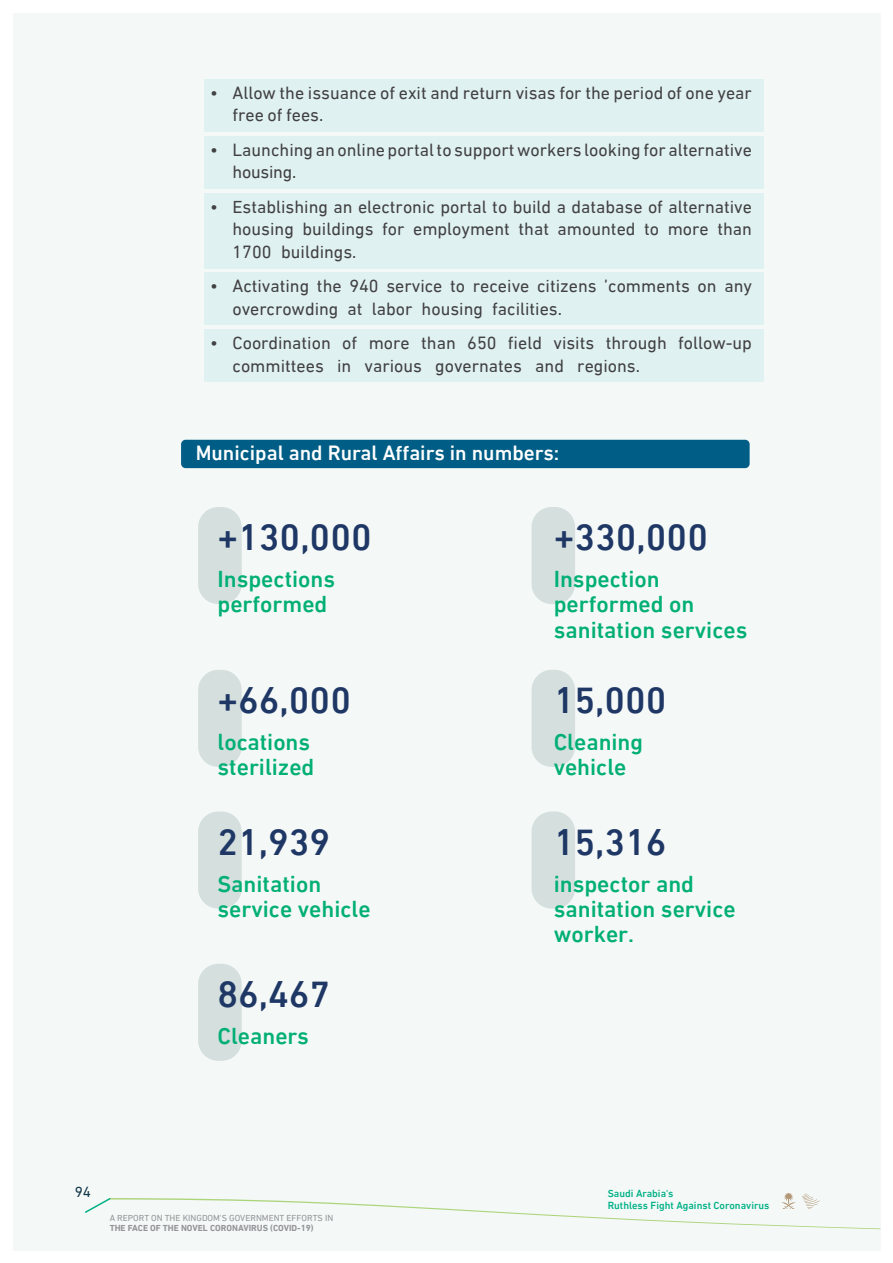
<style>
.page{position:relative;width:893px;height:1263px;background:#fff}
.page>*{position:absolute;margin:0;border:0;box-sizing:border-box;transform-origin:0 0}
.t1{font:500 37.8px "DIN Next LT Arabic";color:#1e3765}
.t2{font:500 23.55px/25.2px "DIN Next LT Arabic";color:#00af74}
.t3{font:500 21px "DIN Next LT Arabic";color:#fff}
.t4{font:18px/22.5px "DIN Next LT Arabic";color:#414042}
.t5{font:15px "DIN Next LT Arabic";color:#133649}
.t6{font:500 10.5px/12px "DIN Next LT Arabic";color:#00b186}
.t7{font:9px "DIN Next LT Arabic";color:#939598}
.t8{font:700 9px "DIN Next LT Arabic";color:#939598}
</style>
<div class="page">
<div style="left:13px;top:13px;width:867px;height:1237px;background:#f4f8f7"></div>
<svg style="left:85px;top:1193px;width:796px;height:36px"></svg>
<div style="left:204px;top:79px;width:560px;height:53px;background:#e0f1f2"></div>
<div style="left:204px;top:136px;width:560px;height:53px;background:#e0f1f2"></div>
<div style="left:204px;top:193px;width:560px;height:75px;background:#e0f1f2"></div>
<div style="left:204px;top:273px;width:560px;height:52px;background:#e0f1f2"></div>
<div style="left:204px;top:330px;width:560px;height:52px;background:#e0f1f2"></div>
<div style="left:181px;top:440px;width:569px;height:28px;background:#005e86;border-radius:4px"></div>
<div style="left:198px;top:507px;width:44px;height:97px;background:#d4dfde;border-radius:20px"></div>
<div style="left:198px;top:670px;width:44px;height:97px;background:#d4dfde;border-radius:20px"></div>
<div style="left:198px;top:811px;width:44px;height:97px;background:#d4dfde;border-radius:20px"></div>
<div style="left:198px;top:964px;width:44px;height:97px;background:#d4dfde;border-radius:20px"></div>
<div style="left:532px;top:507px;width:43px;height:97px;background:#d4dfde;border-radius:20px"></div>
<div style="left:532px;top:670px;width:43px;height:97px;background:#d4dfde;border-radius:20px"></div>
<div style="left:532px;top:811px;width:43px;height:97px;background:#d4dfde;border-radius:20px"></div>
<p class="t4" style="left:232px;top:81px;width:521px;text-indent:-22px">• Allow the issuance of exit and return visas for the period of one year free of fees.</p>
<p class="t4" style="left:232px;top:138px;width:521px;text-indent:-22px">• Launching an online portal to support workers looking for alternative housing.</p>
<p class="t4" style="left:232px;top:195px;width:521px;text-align:justify;text-indent:-22px">• Establishing an electronic portal to build a database of alternative housing buildings for employment that amounted to more than 1700 buildings.</p>
<p class="t4" style="left:232px;top:275px;width:521px;text-indent:-22px">• Activating the 940 service to receive citizens ’comments on any overcrowding at labor housing facilities.</p>
<p class="t4" style="left:232px;top:332px;width:521px;text-indent:-22px">• Coordination of more than 650 field visits through follow-up committees in various governates and regions.</p>
<p class="t3" style="left:196px;top:440px;width:365px">Municipal and Rural Affairs in numbers:</p>
<h1 class="t1" style="left:218px;top:515px;width:156px">+130,000</h1>
<h1 class="t1" style="left:554px;top:515px;width:156px">+330,000</h1>
<h2 class="t2" style="left:218px;top:567px;width:119px">Inspections performed</h2>
<h2 class="t2" style="left:554px;top:566px;width:195px">Inspection performed on sanitation services</h2>
<h1 class="t1" style="left:218px;top:678px;width:135px">+66,000</h1>
<h1 class="t1" style="left:554px;top:678px;width:114px">15,000</h1>
<h2 class="t2" style="left:218px;top:729px;width:98px">locations sterilized</h2>
<h2 class="t2" style="left:554px;top:729px;width:91px">Cleaning vehicle</h2>
<h1 class="t1" style="left:218px;top:819px;width:114px">21,939</h1>
<h1 class="t1" style="left:554px;top:819px;width:114px">15,316</h1>
<h2 class="t2" style="left:218px;top:871px;width:155px">Sanitation service vehicle</h2>
<h2 class="t2" style="left:554px;top:871px;width:184px">inspector and sanitation service worker.</h2>
<h1 class="t1" style="left:218px;top:972px;width:114px">86,467</h1>
<h2 class="t2" style="left:218px;top:1023px;width:93px">Cleaners</h2>
<p class="t5" style="left:75px;top:1183px;width:18px">94</p>
<p class="t7" style="left:110px;top:1213px;width:225px">A REPORT ON THE KINGDOM'S GOVERNMENT EFFORTS IN</p>
<p class="t8" style="left:110px;top:1222px;width:205px">THE FACE OF THE NOVEL CORONAVIRUS (COVID-19)</p>
<p class="t6" style="left:608px;top:1187px;width:163px">Saudi Arabia's<br>Ruthless Fight Against Coronavirus</p>
</div>
